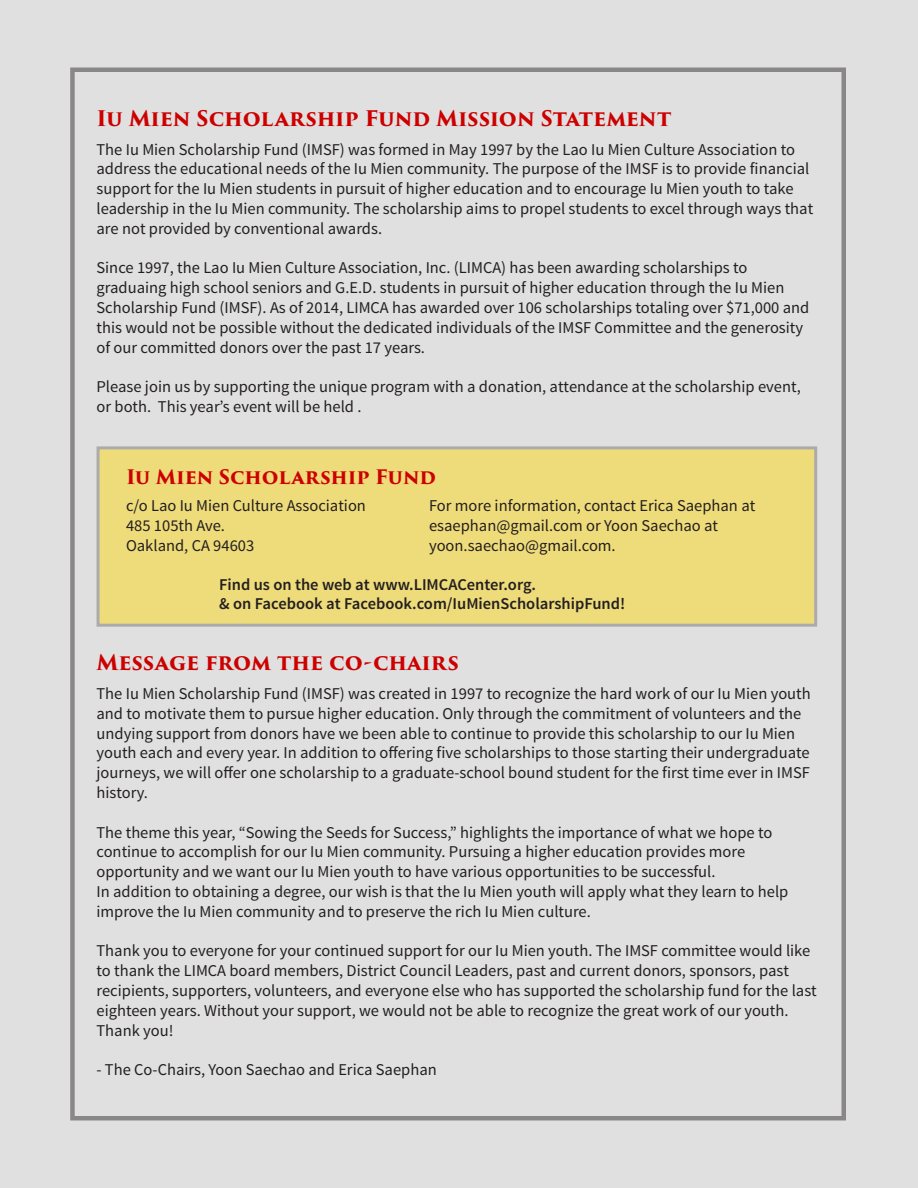
<style>
.page{position:relative;width:918px;height:1188px;background:#e0e0e0}
.page>*{position:absolute;margin:0;border:0;box-sizing:border-box;transform-origin:0 0}
.t1{font:700 21px "Trajan Pro 3";letter-spacing:-.005em;color:#cd0000}
.t2{font:700 19.5px "Trajan Pro 3";letter-spacing:-.005em;color:#cd0000}
.t3{font:16.5px/19.8px "Source Sans Pro";color:#231f20}
.t4{font:600 16.5px "Source Sans Pro";color:#231f20}
</style>
<div class="page">
<div style="left:97px;top:446px;width:720px;height:181px;background:#eedb79"></div>
<p class="t1" style="left:97px;top:102px;width:576px">Iu Mien Scholarship Fund Mission Statement</p>
<p class="t3" style="left:97px;top:139px;width:718px">The Iu Mien Scholarship Fund (IMSF) was formed in May 1997 by the Lao Iu Mien Culture Association to address the educational needs of the Iu Mien community. The purpose of the IMSF is to provide financial support for the Iu Mien students in pursuit of higher education and to encourage Iu Mien youth to take leadership in the Iu Mien community. The scholarship aims to propel students to excel through ways that are not provided by conventional awards.</p>
<p class="t3" style="left:97px;top:258px;width:652px">Since 1997, the Lao Iu Mien Culture Association, Inc. (LIMCA) has been awarding scholarships to</p>
<p class="t3" style="left:97px;top:278px;width:689px">graduaing high school seniors and G.E.D. students in pursuit of higher education through the Iu Mien</p>
<p class="t3" style="left:97px;top:298px;width:714px">Scholarship Fund (IMSF). As of 2014, LIMCA has awarded over 106 scholarships totaling over $71,000 and this would not be possible without the dedicated individuals of the IMSF Committee and the generosity of our committed donors over the past 17 years.</p>
<p class="t3" style="left:97px;top:377px;width:706px">Please join us by supporting the unique program with a donation, attendance at the scholarship event, or both. This year’s event will be held .</p>
<p class="t2" style="left:126px;top:462px;width:312px">Iu Mien Scholarship Fund</p>
<p class="t3" style="left:126px;top:496px;width:241px">c/o Lao Iu Mien Culture Association</p>
<p class="t3" style="left:126px;top:516px;width:100px">485 105th Ave.</p>
<p class="t3" style="left:126px;top:536px;width:130px">Oakland, CA 94603</p>
<p class="t3" style="left:429px;top:496px;width:328px">For more information, contact Erica Saephan at</p>
<p class="t3" style="left:429px;top:516px;width:291px">esaephan@gmail.com or Yoon Saechao at</p>
<p class="t3" style="left:429px;top:536px;width:188px">yoon.saechao@gmail.com.</p>
<p class="t4" style="left:219px;top:574px;width:318px">Find us on the web at www.LIMCACenter.org.</p>
<p class="t4" style="left:219px;top:593px;width:408px">&amp; on Facebook at Facebook.com/IuMienScholarshipFund!</p>
<p class="t1" style="left:97px;top:647px;width:364px">Message from the co-chairs</p>
<p class="t3" style="left:97px;top:684px;width:716px">The Iu Mien Scholarship Fund (IMSF) was created in 1997 to recognize the hard work of our Iu Mien youth and to motivate them to pursue higher education. Only through the commitment of volunteers and the undying support from donors have we been able to continue to provide this scholarship to our Iu Mien youth each and every year. In addition to offering five scholarships to those starting their undergraduate journeys, we will offer one scholarship to a graduate-school bound student for the first time ever in IMSF history.</p>
<p class="t3" style="left:97px;top:822px;width:677px">The theme this year, “Sowing the Seeds for Success,” highlights the importance of what we hope to</p>
<p class="t3" style="left:97px;top:842px;width:650px">continue to accomplish for our Iu Mien community. Pursuing a higher education provides more</p>
<p class="t3" style="left:97px;top:862px;width:620px">opportunity and we want our Iu Mien youth to have various opportunities to be successful.</p>
<p class="t3" style="left:97px;top:882px;width:693px">In addition to obtaining a degree, our wish is that the Iu Mien youth will apply what they learn to help improve the Iu Mien community and to preserve the rich Iu Mien culture.</p>
<p class="t3" style="left:97px;top:941px;width:722px">Thank you to everyone for your continued support for our Iu Mien youth. The IMSF committee would like to thank the LIMCA board members, District Council Leaders, past and current donors, sponsors, past recipients, supporters, volunteers, and everyone else who has supported the scholarship fund for the last eighteen years. Without your support, we would not be able to recognize the great work of our youth.<br>Thank you!</p>
<p class="t3" style="left:97px;top:1060px;width:342px">- The Co-Chairs, Yoon Saechao and Erica Saephan</p>
</div>
